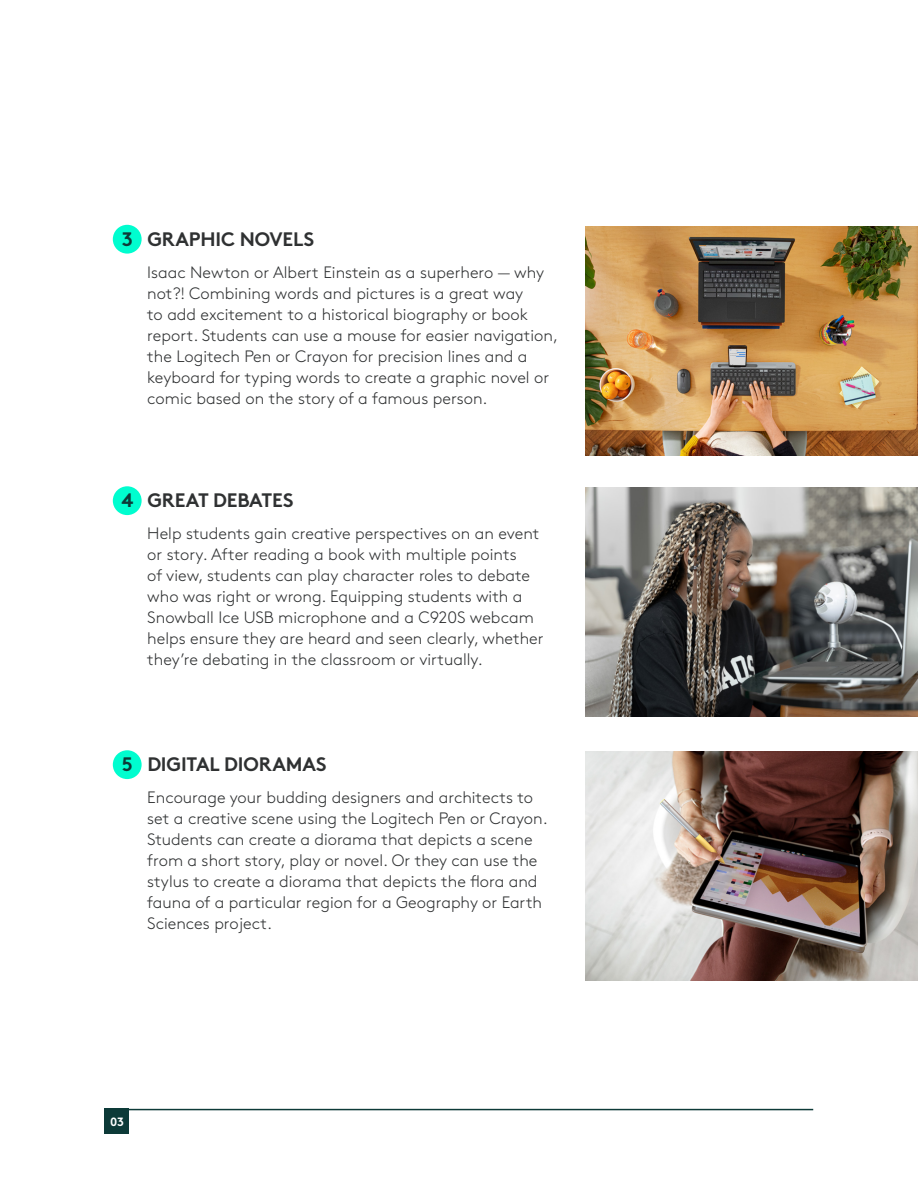
<style>
.page{position:relative;width:918px;height:1188px;background:#fff}
.page>*{position:absolute;margin:0;border:0;box-sizing:border-box;transform-origin:0 0}
.t1{font:700 19.5px "Brown Pro";letter-spacing:-.01em;color:#2f3132}
.t2{font:700 19.5px "Brown Pro";color:#0d3a38}
.t3{font:300 16.5px/21px "Brown Pro";color:#2f3132}
.t4{font:700 12px "Brown Pro";color:#fff}
</style>
<div class="page">
<img style="left:585px;top:226px;width:333px;height:229px">
<div style="left:113px;top:225px;width:29px;height:29px;background:#00fdcf;border-radius:50%"></div>
<img style="left:586px;top:488px;width:332px;height:229px">
<div style="left:113px;top:486px;width:29px;height:29px;background:#00fdcf;border-radius:50%"></div>
<img style="left:585px;top:752px;width:333px;height:229px">
<div style="left:113px;top:750px;width:29px;height:29px;background:#00fdcf;border-radius:50%"></div>
<hr style="left:105px;top:1109px;width:708px;height:1px;background:#0d3a38">
<svg style="left:105px;top:1110px;width:24px;height:24px"></svg>
<p class="t2" style="left:122px;top:223px;width:13px">3</p>
<p class="t1" style="left:147px;top:223px;width:169px">GRAPHIC NOVELS</p>
<p class="t3" style="left:147px;top:260px;width:412px">Isaac Newton or Albert Einstein as a superhero — why not?! Combining words and pictures is a great way<br>to add excitement to a historical biography or book report. Students can use a mouse for easier navigation, the Logitech Pen or Crayon for precision lines and a keyboard for typing words to create a graphic novel or comic based on the story of a famous person.</p>
<p class="t2" style="left:121px;top:485px;width:13px">4</p>
<p class="t1" style="left:147px;top:484px;width:148px">GREAT DEBATES</p>
<p class="t3" style="left:147px;top:522px;width:398px">Help students gain creative perspectives on an event or story. After reading a book with multiple points<br>of view, students can play character roles to debate who was right or wrong. Equipping students with a Snowball Ice USB microphone and a C920S webcam helps ensure they are heard and seen clearly, whether they’re debating in the classroom or virtually.</p>
<p class="t2" style="left:122px;top:749px;width:13px">5</p>
<p class="t1" style="left:147px;top:748px;width:181px">DIGITAL DIORAMAS</p>
<p class="t3" style="left:147px;top:786px;width:402px">Encourage your budding designers and architects to set a creative scene using the Logitech Pen or Crayon.<br>Students can create a diorama that depicts a scene from a short story, play or novel. Or they can use the stylus to create a diorama that depicts the flora and fauna of a particular region for a Geography or Earth Sciences project.</p>
<p class="t4" style="left:110px;top:1112px;width:15px">03</p>
</div>
